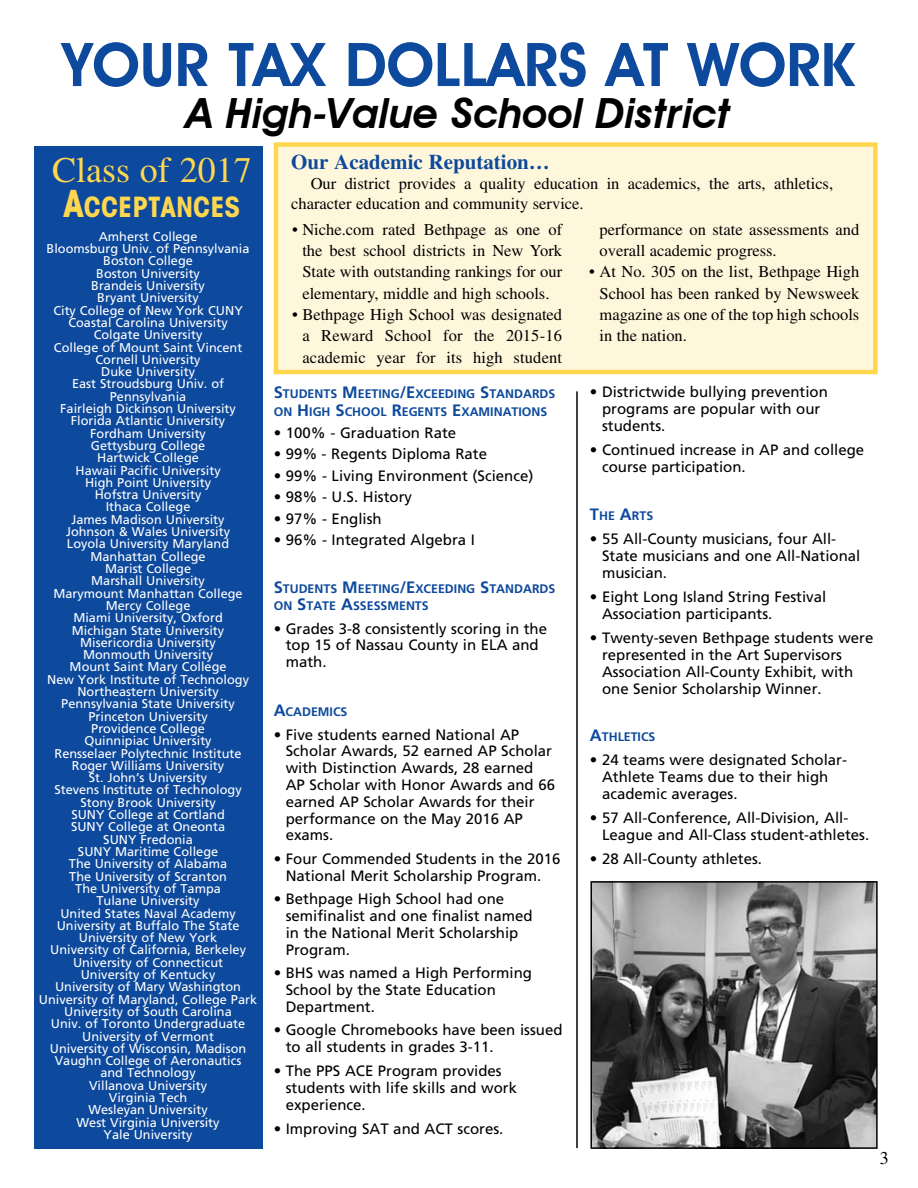
<style>
.page{position:relative;width:918px;height:1188px;background:#fff}
.page>*{position:absolute;margin:0;border:0;box-sizing:border-box;transform-origin:0 0}
.t1{font:600 60.45px "Avant Garde IT Cby BT";color:#0d499c}
.t2{font:italic 600 41.7px "Avant Garde IT Cby BT";color:#000}
.t3{font:36px "Times";color:#ffd74f}
.t4{font:700 condensed 28.2px "Avant Garde";color:#ffd74f}
.t5{font:700 21px "Times";color:#0d499c}
.t6{font:18px "Times";color:#000}
.t7{font:16.5px/21.3px "Times";color:#000;text-align:justify}
.t8{font:15px/16.8px "Frutiger";color:#000}
.t9{font:12.75px/12.3px "Frutiger";color:#fff;text-align:center}
.t10{font:700 12.3px/18px "Frutiger";color:#0d499c}
.s1{font-size:37.5px}
.s2{font-size:16.5px}
</style>
<div class="page">
<div style="left:34px;top:146px;width:229px;height:1003px;background:#0d499c"></div>
<div style="left:274px;top:142px;width:604px;height:232px;background:#fff7dc;border:4px solid #ffd74f"></div>
<hr style="left:576px;top:391px;width:2px;height:757px;background:#000">
<img style="left:593px;top:884px;width:282px;height:262px">
<div style="left:590px;top:881px;width:288px;height:268px;border:2px solid #000"></div>
<h1 class="t1" style="left:62px;top:28px;width:794px">YOUR TAX DOLLARS AT WORK</h1>
<h2 class="t2" style="left:187px;top:88px;width:545px">A High-Value School District</h2>
<h3 class="t3" style="left:52px;top:149px;width:201px">Class of 2017</h3>
<h3 class="t4" style="left:63px;top:189px;width:179px"><span class="s1">A</span>CCEPTANCES</h3>
<p class="t9" style="left:39px;top:230px;width:220px">Amherst College<br>Bloomsburg Univ. of Pennsylvania<br>Boston College<br>Boston University<br>Brandeis University<br>Bryant University<br>City College of New York CUNY<br>Coastal Carolina University<br>Colgate University<br>College of Mount Saint Vincent<br>Cornell University<br>Duke University<br>East Stroudsburg Univ. of<br>Pennsylvania<br>Fairleigh Dickinson University<br>Florida Atlantic University<br>Fordham University<br>Gettysburg College<br>Hartwick College<br>Hawaii Pacific University<br>High Point University<br>Hofstra University<br>Ithaca College<br>James Madison University<br>Johnson &amp; Wales University<br>Loyola University Maryland<br>Manhattan College<br>Marist College<br>Marshall University<br>Marymount Manhattan College<br>Mercy College<br>Miami University, Oxford<br>Michigan State University<br>Misericordia University<br>Monmouth University<br>Mount Saint Mary College<br>New York Institute of Technology<br>Northeastern University<br>Pennsylvania State University<br>Princeton University<br>Providence College<br>Quinnipiac University<br>Rensselaer Polytechnic Institute<br>Roger Williams University<br>St. John’s University<br>Stevens Institute of Technology<br>Stony Brook University<br>SUNY College at Cortland<br>SUNY College at Oneonta<br>SUNY Fredonia<br>SUNY Maritime College<br>The University of Alabama<br>The University of Scranton<br>The University of Tampa<br>Tulane University<br>United States Naval Academy<br>University at Buffalo The State<br>University of New York<br>University of California, Berkeley<br>University of Connecticut<br>University of Kentucky<br>University of Mary Washington<br>University of Maryland, College Park<br>University of South Carolina<br>Univ. of Toronto Undergraduate<br>University of Vermont<br>University of Wisconsin, Madison<br>Vaughn College of Aeronautics<br>and Technology<br>Villanova University<br>Virginia Tech<br>Wesleyan University<br>West Virginia University<br>Yale University</p>
<h3 class="t5" style="left:291px;top:150px;width:260px">Our Academic Reputation…</h3>
<p class="t7" style="left:291px;top:174px;width:544px;line-height:19.8px;text-indent:20px">Our district provides a quality education in academics, the arts, athletics, character education and community service.</p>
<p class="t7" style="left:302px;top:218px;width:261px;text-indent:-10px">• Niche.com rated Bethpage as one of the best school districts in New York State with outstanding rankings for our elementary, middle and high schools.</p>
<p class="t7" style="left:302px;top:304px;width:261px;text-indent:-10px">• Bethpage High School was designated a Reward School for the 2015-16 academic year for its high student</p>
<p class="t10" style="left:274px;top:385px;width:282px"><span class="s2">S</span>TUDENTS <span class="s2">M</span>EETING<span class="s2">/E</span>XCEEDING <span class="s2">S</span>TANDARDS<br>ON <span class="s2">H</span>IGH <span class="s2">S</span>CHOOL <span class="s2">R</span>EGENTS <span class="s2">E</span>XAM INATIONS</p>
<p class="t8" style="left:274px;top:424px;width:184px">• 100% - Graduation Rate</p>
<p class="t8" style="left:274px;top:446px;width:215px">• 99% - Regents Diploma Rate</p>
<p class="t8" style="left:274px;top:467px;width:261px">• 99% - Living Environment (Science)</p>
<p class="t8" style="left:274px;top:489px;width:140px">• 98% - U.S. History</p>
<p class="t8" style="left:274px;top:510px;width:109px">• 97% - English</p>
<p class="t8" style="left:274px;top:531px;width:203px">• 96% - Integrated Algebra I</p>
<p class="t10" style="left:274px;top:580px;width:282px;line-height:17.4px"><span class="s2">S</span>TUDENTS <span class="s2">M</span>EETING<span class="s2">/E</span>XCEEDING <span class="s2">S</span>TANDARDS<br>ON <span class="s2">S</span>TATE <span class="s2">A</span>SS ESSM</p>
<p class="t10" style="left:399px;top:597px;width:30px">ENTS</p>
<p class="t8" style="left:286px;top:620px;width:263px;text-indent:-12px">• Grades 3-8 consistently scoring in the top 15 of Nassau County in ELA and math.</p>
<p class="t10" style="left:274px;top:703px;width:74px"><span class="s2">A</span>CADEM ICS</p>
<p class="t8" style="left:286px;top:726px;width:271px;text-indent:-12px">• Five students earned National AP<br>Scholar Awards, 52 earned AP Scholar with Distinction Awards, 28 earned<br>AP Scholar with Honor Awards and 66 earned AP Scholar Awards for their performance on the May 2016 AP exams.</p>
<p class="t8" style="left:274px;top:850px;width:288px;text-align:center">• Four Commended Students in the 2016<br>National Merit Scholarship Program.</p>
<p class="t8" style="left:286px;top:891px;width:248px;text-indent:-12px">• Bethpage High School had one semifinalist and one finalist named in the National Merit Scholarship<br>Program.</p>
<p class="t8" style="left:286px;top:965px;width:248px;text-indent:-12px">• BHS was named a High Performing<br>School by the State Education<br>Department.</p>
<p class="t8" style="left:286px;top:1022px;width:278px;text-indent:-12px">• Google Chromebooks have been issued to all students in grades 3-11.</p>
<p class="t8" style="left:286px;top:1062px;width:233px;text-indent:-12px">• The PPS ACE Program provides students with life skills and work experience.</p>
<p class="t8" style="left:274px;top:1120px;width:231px">• Improving SAT and ACT scores.</p>
<p class="t7" style="left:600px;top:218px;width:261px">performance on state assessments and overall academic progress.</p>
<p class="t7" style="left:600px;top:261px;width:261px;text-indent:-10px">• At No. 305 on the list, Bethpage High School has been ranked by Newsweek magazine as one of the top high schools in the nation.</p>
<p class="t8" style="left:602px;top:383px;width:227px;text-indent:-12px">• Districtwide bullying prevention programs are popular with our students.</p>
<p class="t8" style="left:602px;top:441px;width:264px;text-indent:-12px">• Continued increase in AP and college course participation.</p>
<p class="t10" style="left:590px;top:507px;width:63px"><span class="s2">T</span>HE <span class="s2">A</span>RTS</p>
<p class="t8" style="left:602px;top:530px;width:260px;text-indent:-12px">• 55 All-County musicians, four All-<br>State musicians and one All-National musician.</p>
<p class="t8" style="left:602px;top:588px;width:226px;text-indent:-12px">• Eight Long Island String Festival<br>Association participants.</p>
<p class="t8" style="left:602px;top:629px;width:273px;text-indent:-12px">• Twenty-seven Bethpage students were represented in the Art Supervisors Association All-County Exhibit, with one Senior Scholarship Winner.</p>
<p class="t10" style="left:590px;top:728px;width:66px"><span class="s2">A</span>TH LETICS</p>
<p class="t8" style="left:602px;top:751px;width:247px;text-indent:-12px">• 24 teams were designated Scholar-<br>Athlete Teams due to their high academic averages.</p>
<p class="t8" style="left:602px;top:809px;width:269px;text-indent:-12px">• 57 All-Conference, All-Division, All-<br>League and All-Class student-athletes.</p>
<p class="t8" style="left:590px;top:850px;width:174px">• 28 All-County athletes.</p>
<h3 class="t6" style="left:880px;top:1148px;width:10px">3</h3>
</div>
